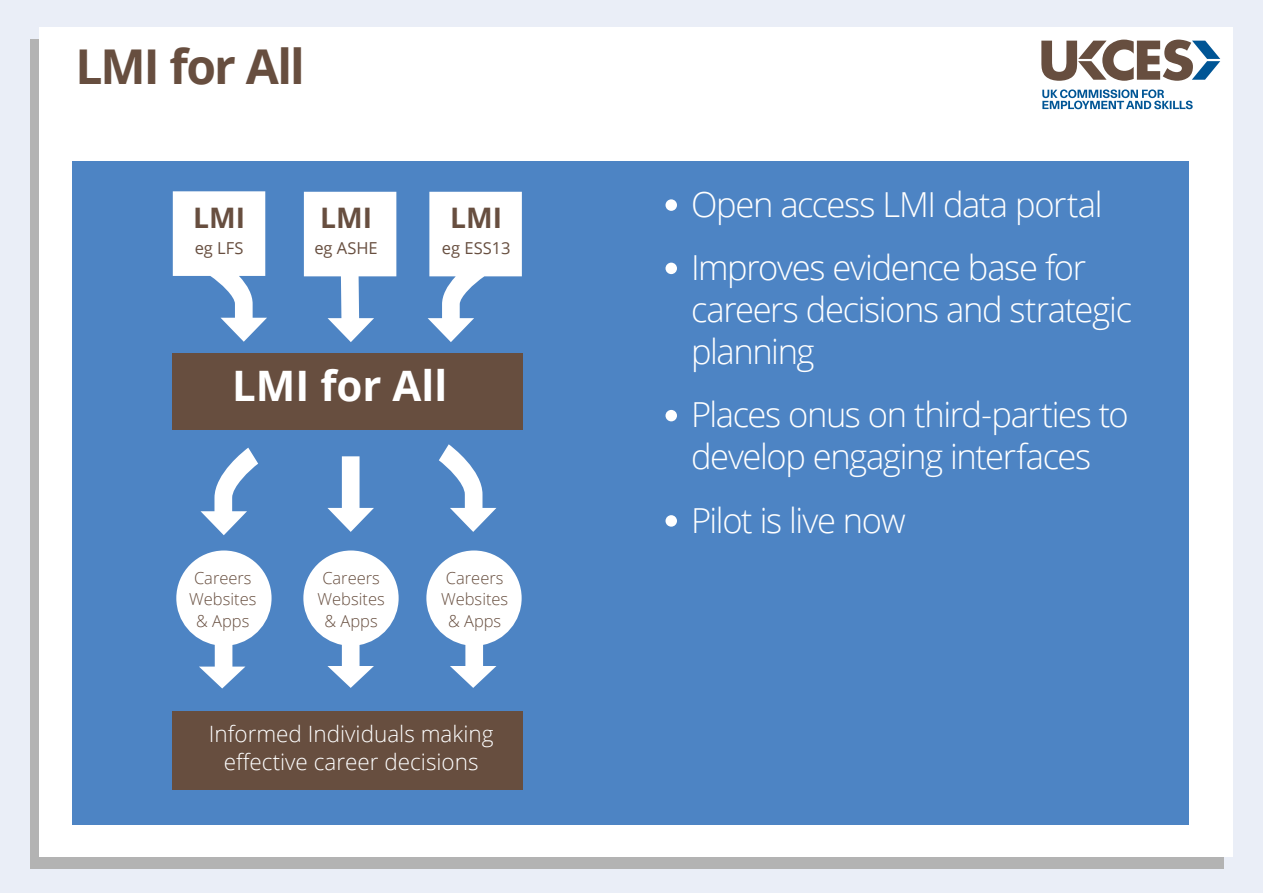
<style>
.page{position:relative;width:1263px;height:893px;background:#eaeef7}
.page>*{position:absolute;margin:0;border:0;box-sizing:border-box;transform-origin:0 0}
.body{font:700 48px "Open Sans";letter-spacing:-.04em;color:#674e3f}
.t1{font:700 42px "Open Sans";color:#fff}
.body-2{font:300 34.5px/42px "Open Sans";letter-spacing:-.04em;color:#fff}
.t2{font:700 28.2px "Open Sans";color:#674e3f}
.t3{font:300 22.5px "Open Sans";color:#fff}
.t4{font:300 16.5px "Open Sans";color:#674e3f}
.t5{font:16.5px "Open Sans";color:#674e3f}
</style>
<div class="page">
<div style="left:30px;top:39px;width:1193px;height:830px;background:#b3b3b3"></div>
<div style="left:40px;top:27px;width:1193px;height:829px;background:#fff"></div>
<div style="left:72px;top:162px;width:1116px;height:663px;background:#4d84c4"></div>
<div style="left:172px;top:711px;width:351px;height:79px;background:#674e3f"></div>
<svg style="left:173px;top:191px;width:349px;height:344px"></svg>
<div style="left:172px;top:353px;width:351px;height:76px;background:#674e3f"></div>
<svg style="left:176px;top:550px;width:346px;height:138px"></svg>
<div style="left:665px;top:199px;width:12px;height:12px;background:#fff;border-radius:50%"></div>
<div style="left:665px;top:263px;width:12px;height:11px;background:#fff;border-radius:50%"></div>
<div style="left:665px;top:410px;width:12px;height:11px;background:#fff;border-radius:50%"></div>
<div style="left:665px;top:515px;width:12px;height:12px;background:#fff;border-radius:50%"></div>
<svg style="left:1042px;top:89px;width:151px;height:20px"></svg>
<svg style="left:1041px;top:40px;width:179px;height:41px"></svg>
<p class="body" style="left:75px;top:33px;width:231px">LMI for All</p>
<p class="t2" style="left:193px;top:198px;width:53px">LMI</p>
<p class="t5" style="left:195px;top:237px;width:50px">eg LFS</p>
<p class="t2" style="left:320px;top:198px;width:53px">LMI</p>
<p class="t5" style="left:314px;top:237px;width:65px">eg ASHE</p>
<p class="t2" style="left:450px;top:198px;width:53px">LMI</p>
<p class="t5" style="left:442px;top:237px;width:70px">eg ESS13</p>
<p class="t1" style="left:232px;top:357px;width:216px">LMI for All</p>
<p class="t4" style="left:194px;top:567px;width:59px">Careers</p>
<p class="t4" style="left:189px;top:588px;width:69px">Websites</p>
<p class="t4" style="left:196px;top:609px;width:55px">&amp; Apps</p>
<p class="t4" style="left:322px;top:567px;width:59px">Careers</p>
<p class="t4" style="left:317px;top:588px;width:69px">Websites</p>
<p class="t4" style="left:324px;top:609px;width:55px">&amp; Apps</p>
<p class="t4" style="left:446px;top:567px;width:59px">Careers</p>
<p class="t4" style="left:441px;top:588px;width:69px">Websites</p>
<p class="t4" style="left:448px;top:609px;width:55px">&amp; Apps</p>
<p class="t3" style="left:209px;top:718px;width:286px">Informed Individuals making</p>
<p class="t3" style="left:224px;top:746px;width:256px">effective career decisions</p>
<p class="body-2" style="left:691px;top:182px;width:413px">Open access LMI data portal</p>
<p class="body-2" style="left:691px;top:246px;width:443px">Improves evidence base for careers decisions and strategic planning</p>
<p class="body-2" style="left:691px;top:393px;width:439px">Places onus on third-parties to develop engaging interfaces</p>
<p class="body-2" style="left:691px;top:498px;width:216px">Pilot is live now</p>
</div>
